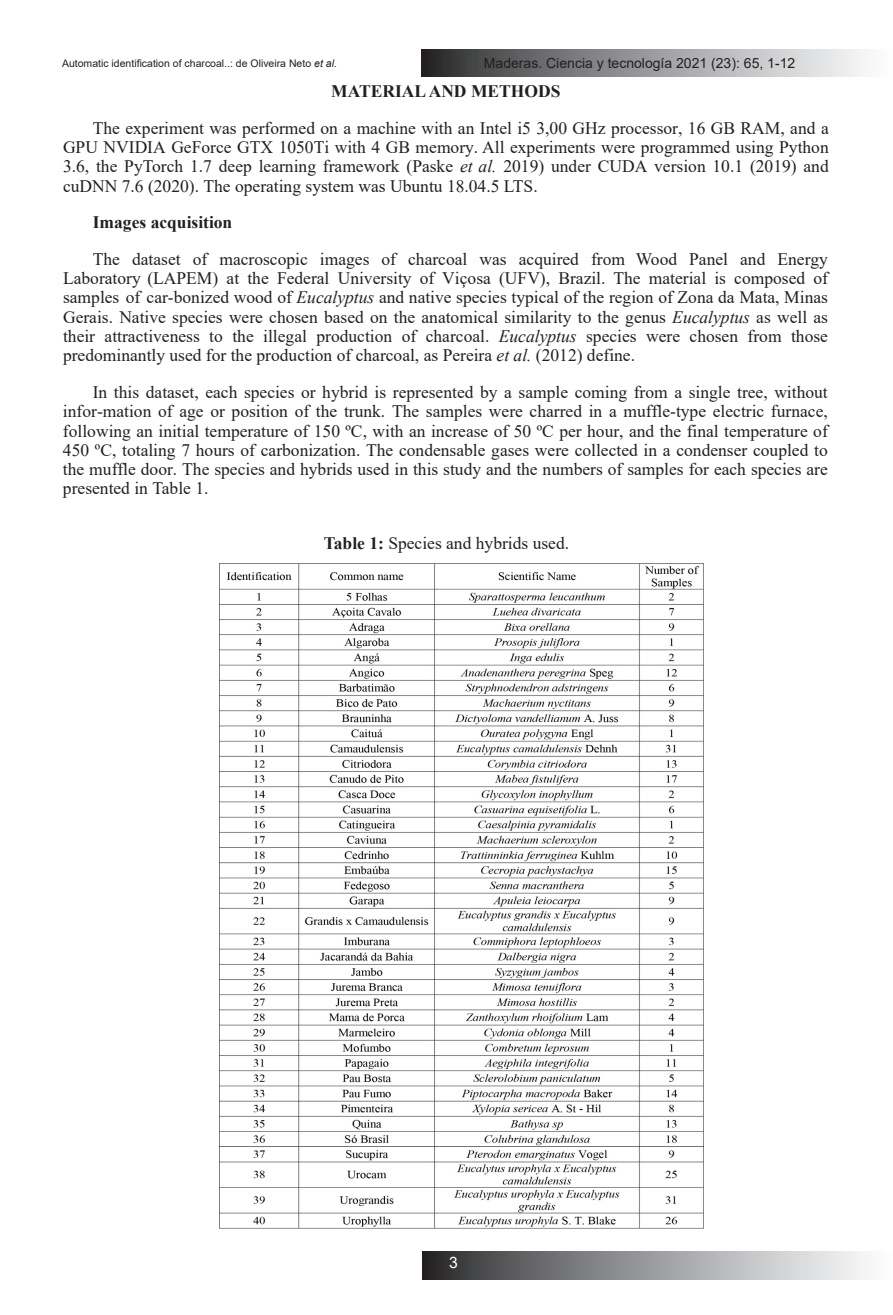
<style>
.page{position:relative;width:893px;height:1315px;background:#fff}
.page>*{position:absolute;margin:0;border:0;box-sizing:border-box;transform-origin:0 0}
.t1{font:17.5px/19.2px "Times New Roman";color:#231f20;text-align:justify}
.t2{font:15.75px "Arial";color:#fff}
.t3{font:14px "Arial";color:#231f20}
.t4{font:10.5px "Arial";color:#231f20}
.s1{font-style:italic}
.s2{font-weight:700}
</style>
<div class="page">
<svg style="left:422px;top:49px;width:444px;height:28px;background:#949597"></svg>
<svg style="left:423px;top:1252px;width:444px;height:27px;background:#949597"></svg>
<img style="left:219px;top:563px;width:484px;height:665px">
<p class="t4" style="left:62px;top:56px;width:276px">Automatic identification of charcoal..: de Oliveira Neto <span class="s1">et al.</span></p>
<p class="t3" style="left:484px;top:53px;width:313px">Maderas. Ciencia y tecnología 2021 (23): 65, 1-12</p>
<p class="t1" style="left:93px;top:72px;width:737px;line-height:36.8px;text-indent:239px"><span class="s2">MATERIAL AND METHODS<br></span>The experiment was performed on a machine with an Intel i5 3,00 GHz processor, 16 GB RAM, and a</p>
<p class="t1" style="left:63px;top:137px;width:767px">GPU NVIDIA GeForce GTX 1050Ti with 4 GB memory. All experiments were programmed using Python 3.6, the PyTorch 1.7 deep learning framework (Paske <span class="s1">et al.</span> 2019) under CUDA version 10.1 (2019) and cuDNN 7.6 (2020). The operating system was Ubuntu 18.04.5 LTS.</p>
<p class="t1" style="left:93px;top:203px;width:737px;line-height:36.8px"><span class="s2">Images acquisition<br></span>The dataset of macroscopic images of charcoal was acquired from Wood Panel and Energy</p>
<p class="t1" style="left:63px;top:268px;width:766px">Laboratory (LAPEM) at the Federal University of Viçosa (UFV), Brazil. The material is composed of samples of car-bonized wood of <span class="s1">Eucalyptus</span> and native species typical of the region of Zona da Mata, Minas Gerais. Native species were chosen based on the anatomical similarity to the genus <span class="s1">Eucalyptus</span> as well as their attractiveness to the illegal production of charcoal. <span class="s1">Eucalyptus</span> species were chosen from those predominantly used for the production of charcoal, as Pereira <span class="s1">et al.</span> (2012) define.</p>
<p class="t1" style="left:63px;top:382px;width:766px;text-indent:30px">In this dataset, each species or hybrid is represented by a sample coming from a single tree, without infor-mation of age or position of the trunk. The samples were charred in a muffle-type electric furnace, following an initial temperature of 150 ºC, with an increase of 50 ºC per hour, and the final temperature of 450 ºC, totaling 7 hours of carbonization. The condensable gases were collected in a condenser coupled to the muffle door. The species and hybrids used in this study and the numbers of samples for each species are presented in Table 1.</p>
<p class="t1" style="left:324px;top:533px;width:247px"><span class="s2">Table 1:</span> Species and hybrids used.</p>
<p class="t2" style="left:449px;top:1252px;width:10px">3</p>
</div>
